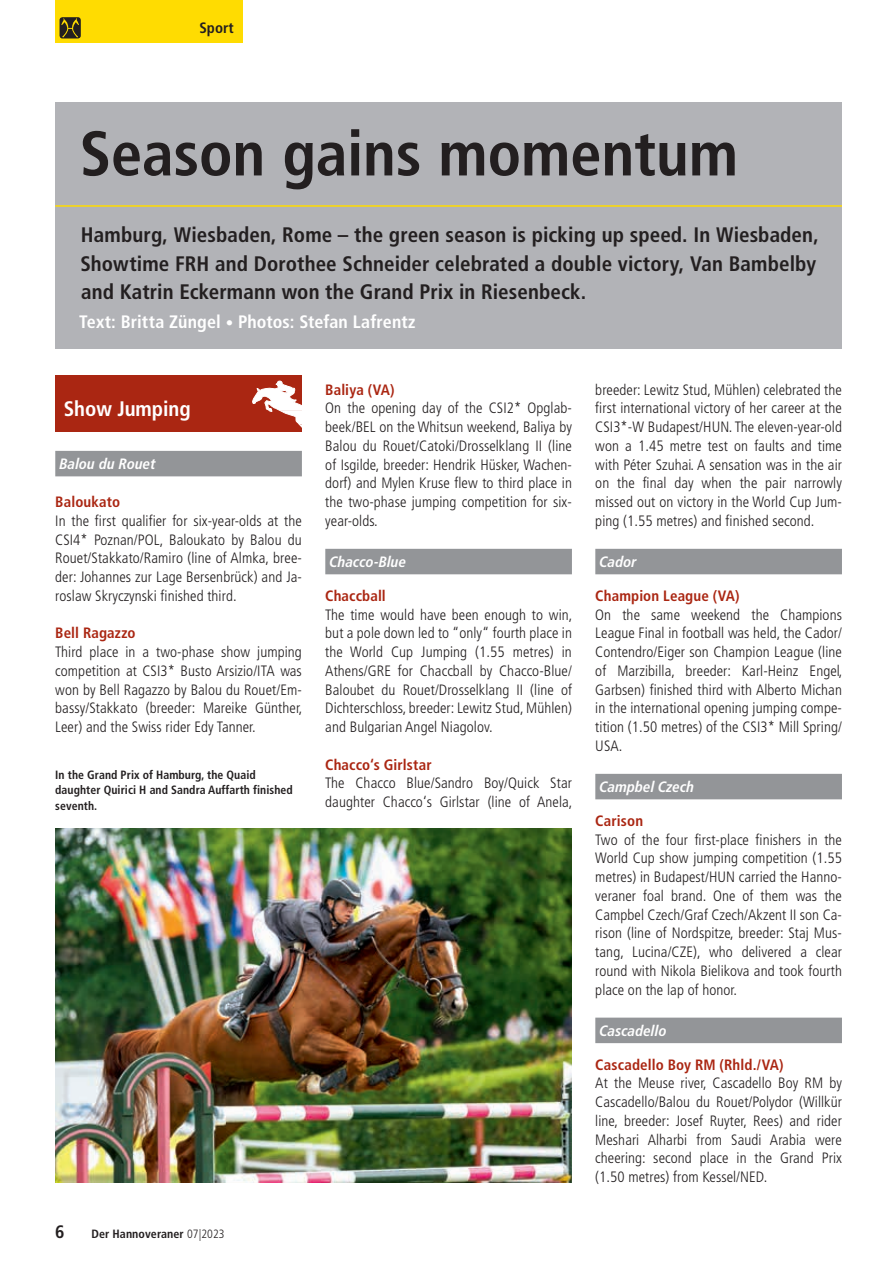
<style>
.page{position:relative;width:893px;height:1263px;background:#fff}
.page>*{position:absolute;margin:0;border:0;box-sizing:border-box;transform-origin:0 0}
.t1{font:700 condensed 63px "Frutiger LT Pro";color:#231f20}
.t2{font:700 condensed 21px/28.5px "Frutiger LT Pro";letter-spacing:.005em;color:#231f20}
.t3{font:700 condensed 21px "Frutiger LT Pro";color:#fff}
.t4{font:700 condensed 18px "Frutiger LT Pro";letter-spacing:.005em;color:#fff}
.t5{font:700 condensed 18px "Frutiger LT Pro";color:#231f20}
.t6{font:300 condensed 15px/18.8px "Frutiger LT Pro";letter-spacing:.005em;color:#231f20;text-align:justify}
.t7{font:700 condensed 15px "Frutiger LT Pro";letter-spacing:.005em;color:#aa2612}
.t8{font:italic 700 condensed 15px "Frutiger LT Pro";color:#fff}
.t9{font:700 condensed 15px "Frutiger LT Pro";letter-spacing:.005em;color:#231f20}
.t10{font:700 condensed 12px/15.8px "Frutiger LT Pro";letter-spacing:.005em;color:#231f20}
.s1{font-size:15px}
.s2{font-weight:300}
</style>
<div class="page">
<div style="left:55px;top:0;width:187px;height:43px;background:#ffdc01"></div>
<svg style="left:60px;top:17px;width:21px;height:21px"></svg>
<div style="left:55px;top:451px;width:247px;height:25px;background:#939598"></div>
<div style="left:325px;top:549px;width:247px;height:25px;background:#939598"></div>
<div style="left:595px;top:549px;width:247px;height:25px;background:#939598"></div>
<div style="left:595px;top:774px;width:247px;height:25px;background:#939598"></div>
<div style="left:595px;top:1017px;width:247px;height:26px;background:#939598"></div>
<img style="left:55px;top:829px;width:517px;height:353px">
<div style="left:55px;top:103px;width:787px;height:246px;background:#b2b3b7"></div>
<hr style="left:55px;top:205px;width:787px;height:2px;background:#ffdc01">
<div style="left:55px;top:376px;width:247px;height:56px;background:#aa2612"></div>
<svg style="left:252px;top:381px;width:50px;height:47px"></svg>
<p class="t9" style="left:199px;top:19px;width:36px">Sport</p>
<h1 class="t1" style="left:80px;top:116px;width:660px">Season gains momentum</h1>
<h2 class="t2" style="left:80px;top:221px;width:740px">Hamburg, Wiesbaden, Rome – the green season is picking up speed. In Wiesbaden,<br>Showtime FRH and Dorothee Schneider celebrated a double victory, Van Bambelby and Katrin Eckermann won the Grand Prix in Riesenbeck.</h2>
<p class="t4" style="left:79px;top:311px;width:338px">Text: Britta Züngel <span class="s1">•</span> Photos: Stefan Lafrentz</p>
<h2 class="t3" style="left:64px;top:396px;width:129px">Show Jumping</h2>
<p class="t8" style="left:60px;top:455px;width:98px">Balou du Rouet</p>
<p class="t7" style="left:55px;top:493px;width:66px">Baloukato</p>
<p class="t6" style="left:55px;top:511px;width:248px">In the first qualifier for six-year-olds at the CSI4* Poznan/POL, Baloukato by Balou du Rouet/Stakkato/Ramiro (line of Almka, bree&shy;der: Johannes zur Lage Bersenbrück) and Ja&shy;roslaw Skryczynski finished third.</p>
<p class="t7" style="left:55px;top:624px;width:82px">Bell Ragazzo</p>
<p class="t6" style="left:55px;top:643px;width:249px">Third place in a two-phase show jumping competition at CSI3* Busto Arsizio/ITA was won by Bell Ragazzo by Balou du Rouet/Em&shy;bassy/Stakkato (breeder: Mareike Günther, Leer) and the Swiss rider Edy Tanner.</p>
<p class="t10" style="left:55px;top:767px;width:239px">In the Grand Prix of Hamburg, the Quaid daughter Quirici H and Sandra Auffarth finished seventh.</p>
<p class="t5" style="left:55px;top:1221px;width:11px">6</p>
<p class="t10" style="left:91px;top:1226px;width:135px">Der Hannoveraner <span class="s2">07|2023</span></p>
<p class="t7" style="left:325px;top:380px;width:71px">Baliya (VA)</p>
<p class="t6" style="left:325px;top:399px;width:248px">On the opening day of the CSI2* Opglab&shy;beek/BEL on the Whitsun weekend, Baliya by Balou du Rouet/Catoki/Drosselklang II (line of Isgilde, breeder: Hendrik Hüsker, Wachen&shy;dorf) and Mylen Kruse flew to third place in the two-phase jumping competition for six&shy;year-olds.</p>
<p class="t8" style="left:330px;top:553px;width:78px">Chacco-Blue</p>
<p class="t7" style="left:325px;top:587px;width:62px">Chaccball</p>
<p class="t6" style="left:325px;top:605px;width:249px">The time would have been enough to win, but a pole down led to “only“ fourth place in the World Cup Jumping (1.55 metres) in Athens/GRE for Chaccball by Chacco-Blue/ Baloubet du Rouet/Drosselklang II (line of Dichterschloss, breeder: Lewitz Stud, Mühlen) and Bulgarian Angel Niagolov.</p>
<p class="t7" style="left:325px;top:755px;width:108px">Chacco‘s Girlstar</p>
<p class="t6" style="left:325px;top:774px;width:249px">The Chacco Blue/Sandro Boy/Quick Star daughter Chacco‘s Girlstar (line of Anela,</p>
<p class="t6" style="left:595px;top:380px;width:248px">breeder: Lewitz Stud, Mühlen) celebrated the first international victory of her career at the CSI3*-W Budapest/HUN. The eleven-year-old won a 1.45 metre test on faults and time with Péter Szuhai. A sensation was in the air on the final day when the pair narrowly missed out on victory in the World Cup Jum&shy;ping (1.55 metres) and finished second.</p>
<p class="t8" style="left:600px;top:553px;width:39px">Cador</p>
<p class="t7" style="left:595px;top:587px;width:146px">Champion League (VA)</p>
<p class="t6" style="left:595px;top:605px;width:249px">On the same weekend the Champions League Final in football was held, the Cador/ Contendro/Eiger son Champion League (line of Marzibilla, breeder: Karl-Heinz Engel, Garbsen) finished third with Alberto Michan in the international opening jumping compe&shy;tition (1.50 metres) of the CSI3* Mill Spring/ USA.</p>
<p class="t8" style="left:600px;top:778px;width:96px">Campbel Czech</p>
<p class="t7" style="left:595px;top:812px;width:49px">Carison</p>
<p class="t6" style="left:595px;top:830px;width:248px">Two of the four first-place finishers in the World Cup show jumping competition (1.55 metres) in Budapest/HUN carried the Hanno&shy;veraner foal brand. One of them was the Campbel Czech/Graf Czech/Akzent II son Ca&shy;rison (line of Nordspitze, breeder: Staj Mus&shy;tang, Lucina/CZE), who delivered a clear round with Nikola Bielikova and took fourth place on the lap of honor.</p>
<p class="t8" style="left:600px;top:1021px;width:69px">Cascadello</p>
<p class="t7" style="left:595px;top:1055px;width:190px">Cascadello Boy RM (Rhld./VA)</p>
<p class="t6" style="left:595px;top:1074px;width:248px">At the Meuse river, Cascadello Boy RM by Cascadello/Balou du Rouet/Polydor (Willkür line, breeder: Josef Ruyter, Rees) and rider Meshari Alharbi from Saudi Arabia were cheering: second place in the Grand Prix (1.50 metres) from Kessel/NED.</p>
</div>
